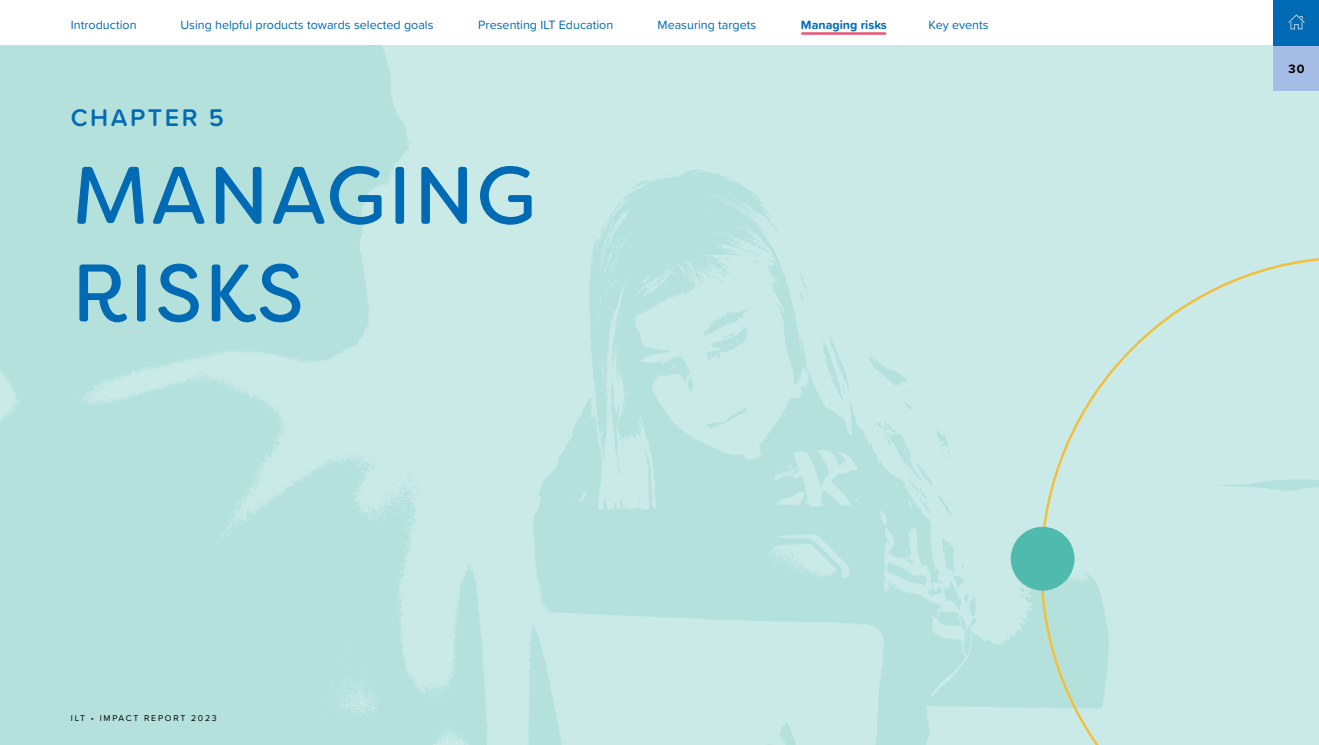
<style>
.page{position:relative;width:1319px;height:745px;background:#fff}
.page>*{position:absolute;margin:0;border:0;box-sizing:border-box;transform-origin:0 0}
.t1{font:81.25px/97.5px "Filson Soft";letter-spacing:.02em;color:#006ab4}
.t2{font:600 25px "Proxima Soft";letter-spacing:.1em;color:#006ab4}
.t3{font:12.5px "Proxima Soft";color:#006ab4}
.t4{font:700 12.5px "Proxima Soft";color:#006ab4}
.t5{font:700 12.5px "Proxima Soft";color:#000}
.t6{font:8.75px "Proxima Soft";letter-spacing:.2em;color:#000}
</style>
<div class="page">
<img style="left:0;top:45px;width:1318px;height:699px">
<svg style="left:1039px;top:255px;width:279px;height:489px;background:#c8e8e4"></svg>
<div style="left:1010px;top:526px;width:64px;height:64px;background:#4fbaad;border-radius:50%"></div>
<hr style="left:802px;top:32px;width:83px;height:3px;background:#ea5475">
<div style="left:1273px;top:45px;width:45px;height:45px;background:#a5bde4"></div>
<div style="left:1273px;top:0;width:45px;height:45px;background:#006ab4"></div>
<svg style="left:1288px;top:14px;width:16px;height:15px"></svg>
<p class="t3" style="left:71px;top:15px;width:67px">Introduction</p>
<p class="t3" style="left:180px;top:15px;width:254px">Using helpful products towards selected goals</p>
<p class="t3" style="left:478px;top:15px;width:136px">Presenting ILT Education</p>
<p class="t3" style="left:657px;top:15px;width:100px">Measuring targets</p>
<p class="t4" style="left:800px;top:15px;width:87px">Managing risks</p>
<p class="t3" style="left:928px;top:15px;width:61px">Key events</p>
<h2 class="t2" style="left:71px;top:99px;width:154px">CHAPTER 5</h2>
<h1 class="t1" style="left:72px;top:146px;width:466px">MANAGING<br>RISKS</h1>
<p class="t6" style="left:71px;top:711px;width:147px">ILT • IMPACT REPORT 2023</p>
<p class="t5" style="left:1287px;top:59px;width:18px">30</p>
</div>
